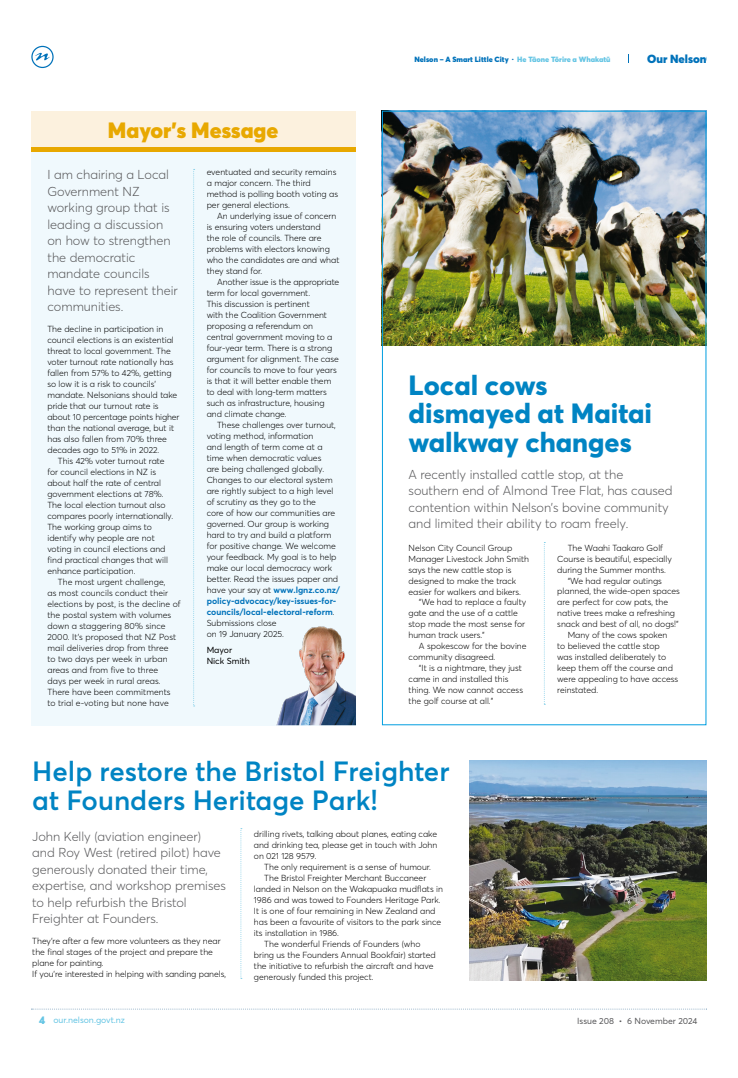
<style>
.page{position:relative;width:738px;height:1078px;background:#fff}
.page>*{position:absolute;margin:0;border:0;box-sizing:border-box;transform-origin:0 0}
.t1{font:600 27.5px/28.4px "Averta";color:#0084c3}
.t2{font:800 27.5px/28.4px "Averta";color:#0084c3}
.t3{font:900 21.9px "Averta";color:#e8a800}
.t4{font:300 12.8px/16.5px "Averta";color:#58585a}
.t5{font:900 11.6px "Averta";color:#0072ba}
.t6{font:300 8.7px/11px "Averta";color:#000}
.t7{font:8.7px "Averta";color:#58585a}
.t8{font:8.7px "Averta";color:#65c5e4}
.t9{font:8.7px/11px "Averta";color:#000}
.t10{font:900 7.5px "Averta";color:#0072ba}
.s1{font-weight:700;color:#0072ba}
.s2{color:#65c5e4}
.s3{font-weight:900;font-size:11px}
</style>
<div class="page">
<svg style="left:32px;top:46px;width:21px;height:21px"></svg>
<div style="left:31px;top:46px;width:23px;height:22px;border:1px solid #0072ba;border-radius:50%"></div>
<svg style="left:35px;top:53px;width:15px;height:8px"></svg>
<div style="left:31px;top:111px;width:325px;height:36px;background:#fcf1de"></div>
<div style="left:31px;top:149px;width:325px;height:576px;background:#f0f9fd"></div>
<img style="left:276px;top:626px;width:80px;height:99px">
<svg style="left:193px;top:169px;width:1px;height:537px"></svg>
<div style="left:31px;top:147px;width:325px;height:5px;background:#e8a800"></div>
<svg style="left:543px;top:542px;width:2px;height:162px"></svg>
<img style="left:383px;top:113px;width:320px;height:232px">
<svg style="left:240px;top:828px;width:2px;height:150px"></svg>
<img style="left:469px;top:760px;width:237px;height:220px">
<svg style="left:31px;top:1008px;width:676px;height:1px"></svg>
<h2 class="t3" style="left:108px;top:114px;width:172px">Mayor's Message</h2>
<h3 class="t4" style="left:47px;top:166px;width:132px">I am chairing a Local<br>Government NZ working group that is leading a discussion on how to strengthen the democratic mandate councils have to represent their communities.</h3>
<p class="t6" style="left:47px;top:323px;width:117px">The decline in participation in</p>
<p class="t6" style="left:47px;top:334px;width:128px">council elections is an existential</p>
<p class="t6" style="left:47px;top:345px;width:125px">threat to local government. The</p>
<p class="t6" style="left:47px;top:356px;width:127px">voter turnout rate nationally has</p>
<p class="t6" style="left:47px;top:367px;width:125px">fallen from 57% to 42%, getting</p>
<p class="t6" style="left:47px;top:378px;width:110px">so low it is a risk to councils’</p>
<p class="t6" style="left:47px;top:389px;width:131px">mandate. Nelsonians should take</p>
<p class="t6" style="left:47px;top:400px;width:113px">pride that our turnout rate is</p>
<p class="t6" style="left:47px;top:411px;width:133px">about 10 percentage points higher</p>
<p class="t6" style="left:47px;top:422px;width:128px">than the national average, but it</p>
<p class="t6" style="left:47px;top:433px;width:121px">has also fallen from 70% three</p>
<p class="t6" style="left:47px;top:444px;width:113px">decades ago to 51% in 2022.</p>
<p class="t6" style="left:58px;top:455px;width:108px">This 42% voter turnout rate</p>
<p class="t6" style="left:47px;top:466px;width:110px">for council elections in NZ is</p>
<p class="t6" style="left:47px;top:477px;width:115px">about half the rate of central</p>
<p class="t6" style="left:47px;top:488px;width:118px">government elections at 78%.</p>
<p class="t6" style="left:47px;top:499px;width:119px">The local election turnout also</p>
<p class="t6" style="left:47px;top:510px;width:127px">compares poorly internationally.</p>
<p class="t6" style="left:47px;top:521px;width:106px">The working group aims to</p>
<p class="t6" style="left:47px;top:532px;width:109px">identify why people are not</p>
<p class="t6" style="left:47px;top:543px;width:119px">voting in council elections and</p>
<p class="t6" style="left:47px;top:554px;width:122px">find practical changes that will</p>
<p class="t6" style="left:47px;top:565px;width:90px">enhance participation.</p>
<p class="t6" style="left:58px;top:576px;width:109px">The most urgent challenge,</p>
<p class="t6" style="left:47px;top:587px;width:122px">as most councils conduct their</p>
<p class="t6" style="left:47px;top:598px;width:135px">elections by post, is the decline of</p>
<p class="t6" style="left:47px;top:609px;width:125px">the postal system with volumes</p>
<p class="t6" style="left:47px;top:620px;width:120px">down a staggering 80% since</p>
<p class="t6" style="left:47px;top:631px;width:130px">2000. It’s proposed that NZ Post</p>
<p class="t6" style="left:47px;top:642px;width:122px">mail deliveries drop from three</p>
<p class="t6" style="left:47px;top:653px;width:122px">to two days per week in urban</p>
<p class="t6" style="left:47px;top:664px;width:112px">areas and from five to three</p>
<p class="t6" style="left:47px;top:675px;width:115px">days per week in rural areas.</p>
<p class="t6" style="left:47px;top:686px;width:125px">There have been commitments</p>
<p class="t6" style="left:47px;top:697px;width:123px">to trial e-voting but none have</p>
<p class="t6" style="left:206px;top:166px;width:133px">eventuated and security remains a major concern. The third method is polling booth voting as per general elections.</p>
<p class="t6" style="left:206px;top:210px;width:134px;text-indent:10px">An underlying issue of concern is ensuring voters understand<br>the role of councils. There are problems with electors knowing who the candidates are and what they stand for.</p>
<p class="t6" style="left:206px;top:276px;width:134px;text-indent:10px">Another issue is the appropriate term for local government.<br>This discussion is pertinent<br>with the Coalition Government proposing a referendum on central government moving to a four-year term. There is a strong argument for alignment. The case for councils to move to four years is that it will better enable them to deal with long-term matters such as infrastructure, housing and climate change.</p>
<p class="t6" style="left:206px;top:419px;width:135px;text-indent:10px">These challenges over turnout, voting method, information<br>and length of term come at a time when democratic values<br>are being challenged globally.<br>Changes to our electoral system are rightly subject to a high level of scrutiny as they go to the<br>core of how our communities are governed. Our group is working hard to try and build a platform for positive change. We welcome your feedback. My goal is to help make our local democracy work better. Read the issues paper and have your say at <span class="s1">www.lgnz.co.nz/ policy-advocacy/key-issues-for&shy;councils/local-electoral-reform</span>.<br>Submissions close<br>on 19 January 2025.</p>
<p class="t9" style="left:206px;top:643px;width:45px">Mayor<br>Nick Smith</p>
<p class="t10" style="left:414px;top:54px;width:197px">Nelson – A Smart Little City · <span class="s2">He Tāone Tōrire a Whakatū</span></p>
<h3 class="t5" style="left:646px;top:50px;width:92px">Our NelsonOur N</h3>
<h1 class="t2" style="left:408px;top:369px;width:245px">Local cows dismayed at Maitai walkway changes</h1>
<h3 class="t4" style="left:408px;top:465px;width:265px">A recently installed cattle stop, at the southern end of Almond Tree Flat, has caused contention within Nelson’s bovine community and limited their ability to roam freely.</h3>
<p class="t6" style="left:408px;top:541px;width:105px">Nelson City Council Group</p>
<p class="t6" style="left:408px;top:552px;width:122px">Manager Livestock John Smith</p>
<p class="t6" style="left:408px;top:563px;width:104px">says the new cattle stop is</p>
<p class="t6" style="left:408px;top:574px;width:109px">designed to make the track</p>
<p class="t6" style="left:408px;top:585px;width:114px">easier for walkers and bikers.</p>
<p class="t6" style="left:418px;top:596px;width:109px">“We had to replace a faulty</p>
<p class="t6" style="left:408px;top:607px;width:111px">gate and the use of a cattle</p>
<p class="t6" style="left:408px;top:618px;width:118px">stop made the most sense for</p>
<p class="t6" style="left:408px;top:629px;width:78px">human track users.”</p>
<p class="t6" style="left:418px;top:640px;width:109px">A spokescow for the bovine</p>
<p class="t6" style="left:408px;top:651px;width:88px">community disagreed.</p>
<p class="t6" style="left:418px;top:662px;width:104px">“It is a nightmare, they just</p>
<p class="t6" style="left:408px;top:673px;width:101px">came in and installed this</p>
<p class="t6" style="left:408px;top:684px;width:116px">thing. We now cannot access</p>
<p class="t6" style="left:408px;top:695px;width:86px">the golf course at all.”</p>
<p class="t6" style="left:567px;top:541px;width:97px">The Waahi Taakaro Golf</p>
<p class="t6" style="left:557px;top:552px;width:116px">Course is beautiful, especially</p>
<p class="t6" style="left:557px;top:563px;width:110px">during the Summer months.</p>
<p class="t6" style="left:567px;top:574px;width:96px">“We had regular outings</p>
<p class="t6" style="left:557px;top:585px;width:124px">planned, the wide-open spaces</p>
<p class="t6" style="left:557px;top:596px;width:112px">are perfect for cow pats, the</p>
<p class="t6" style="left:557px;top:607px;width:119px">native trees make a refreshing</p>
<p class="t6" style="left:557px;top:618px;width:123px">snack and best of all, no dogs!”</p>
<p class="t6" style="left:567px;top:629px;width:101px">Many of the cows spoken</p>
<p class="t6" style="left:557px;top:640px;width:104px">to believed the cattle stop</p>
<p class="t6" style="left:557px;top:651px;width:110px">was installed deliberately to</p>
<p class="t6" style="left:557px;top:662px;width:117px">keep them off the course and</p>
<p class="t6" style="left:557px;top:673px;width:122px">were appealing to have access</p>
<p class="t6" style="left:557px;top:684px;width:42px">reinstated.</p>
<h1 class="t1" style="left:32px;top:756px;width:418px">Help restore the Bristol Freighter at Founders Heritage Park!</h1>
<h3 class="t4" style="left:32px;top:827px;width:195px">John Kelly (aviation engineer) and Roy West (retired pilot) have generously donated their time, expertise, and workshop premises to help refurbish the Bristol<br>Freighter at Founders.</h3>
<p class="t6" style="left:32px;top:935px;width:195px">They’re after a few more volunteers as they near the final stages of the project and prepare the plane for painting.<br>If you’re interested in helping with sanding panels,</p>
<p class="t6" style="left:254px;top:827px;width:185px;text-align:justify">drilling rivets, talking about planes, eating cake and drinking tea, please get in touch with John on 021 128 9579.</p>
<p class="t6" style="left:264px;top:860px;width:168px">The only requirement is a sense of humour.</p>
<p class="t6" style="left:264px;top:871px;width:163px">The Bristol Freighter Merchant Buccaneer</p>
<p class="t6" style="left:254px;top:882px;width:190px">landed in Nelson on the Wakapuaka mudflats in</p>
<p class="t6" style="left:254px;top:893px;width:188px">1986 and was towed to Founders Heritage Park.</p>
<p class="t6" style="left:254px;top:904px;width:183px">It is one of four remaining in New Zealand and</p>
<p class="t6" style="left:254px;top:915px;width:189px">has been a favourite of visitors to the park since</p>
<p class="t6" style="left:254px;top:926px;width:86px">its installation in 1986.</p>
<p class="t6" style="left:264px;top:937px;width:158px">The wonderful Friends of Founders (who</p>
<p class="t6" style="left:254px;top:948px;width:183px">bring us the Founders Annual Bookfair) started</p>
<p class="t6" style="left:254px;top:959px;width:181px">the initiative to refurbish the aircraft and have</p>
<p class="t6" style="left:254px;top:970px;width:121px">generously funded this project.</p>
<p class="t8" style="left:39px;top:1013px;width:87px"><span class="s3">4</span> our.nelson.govt.nz</p>
<p class="t7" style="left:576px;top:1014px;width:122px">Issue 208 • 6 November 2024</p>
</div>
